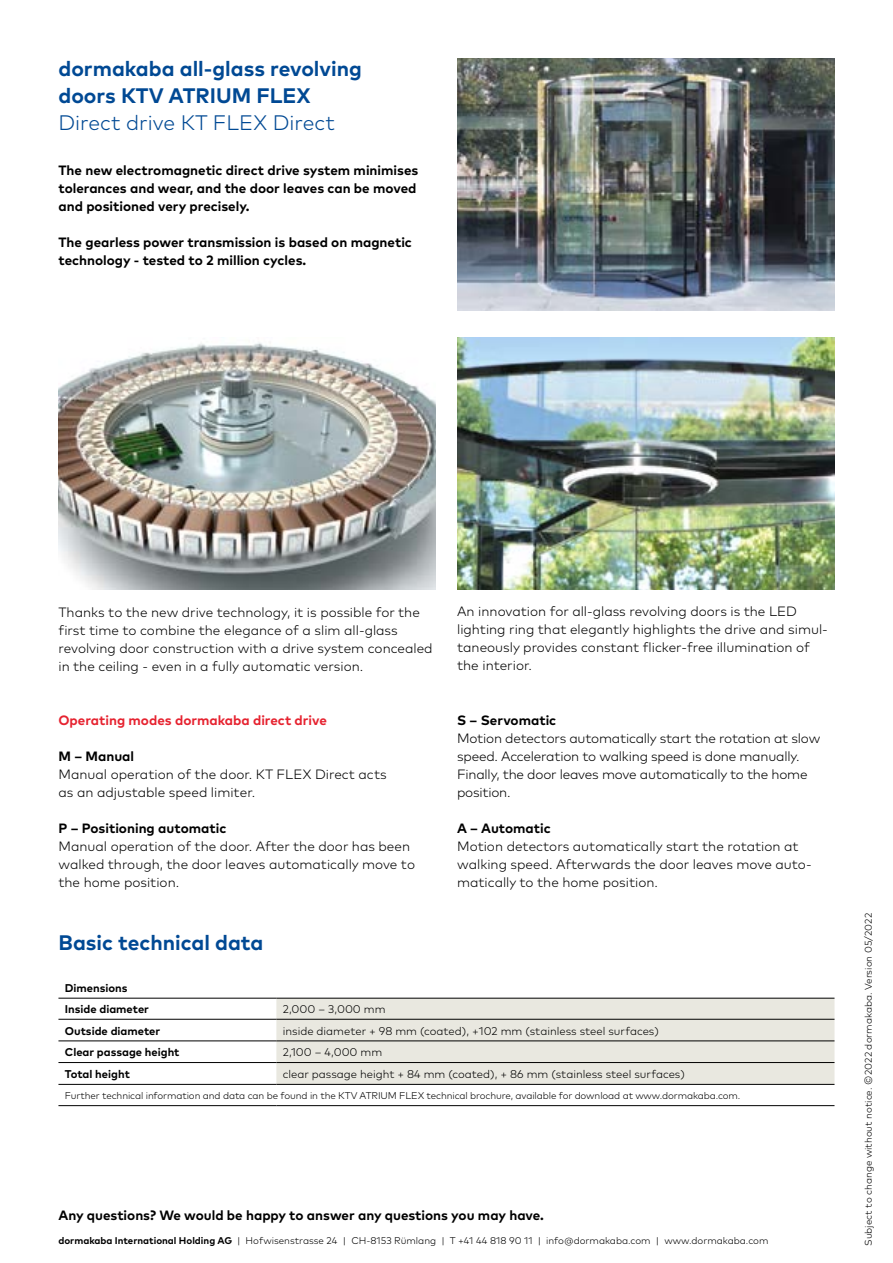
<style>
.page{position:relative;width:893px;height:1263px;background:#fff}
.page>*{position:absolute;margin:0;border:0;box-sizing:border-box;transform-origin:0 0}
.t1{font:700 21px/27px "Mark Pro";color:#004994}
.t2{font:300 21px "Mark Pro";color:#004994}
.t3{font:300 13.5px/18px "Mark Pro";color:#000}
.t4{font:700 13.5px/18px "Mark Pro";color:#000}
.t5{font:700 13.5px "Mark Pro";color:#e62330}
.t6{font:300 11.25px "Mark Pro";color:#000}
.t7{font:700 11.25px/21.1px "Mark Pro";color:#000}
.t8{font:300 9.75px "Mark Pro";letter-spacing:-.01em;color:#000}
.s1{font-weight:700}
</style>
<div class="page">
<div style="left:276px;top:999px;width:558px;height:85px;background:#e9e8e0"></div>
<hr style="left:58px;top:1084px;width:218px;height:1px;background:#000">
<hr style="left:276px;top:1084px;width:558px;height:1px;background:#000">
<hr style="left:58px;top:1041px;width:218px;height:1px;background:#000">
<hr style="left:276px;top:1041px;width:558px;height:1px;background:#000">
<hr style="left:58px;top:1019px;width:218px;height:1px;background:#000">
<hr style="left:276px;top:1019px;width:558px;height:1px;background:#000">
<hr style="left:58px;top:998px;width:218px;height:1px;background:#000">
<hr style="left:276px;top:998px;width:558px;height:1px;background:#000">
<hr style="left:58px;top:1105px;width:218px;height:1px;background:#000">
<hr style="left:276px;top:1105px;width:558px;height:1px;background:#000">
<hr style="left:58px;top:1062px;width:218px;height:1px;background:#000">
<hr style="left:276px;top:1062px;width:558px;height:1px;background:#000">
<img style="left:457px;top:58px;width:377px;height:252px">
<img style="left:457px;top:337px;width:377px;height:252px">
<img style="left:58px;top:342px;width:378px;height:247px">
<h1 class="t1" style="left:58px;top:54px;width:305px">dormakaba all-glass revolving doors KTV ATRIUM FLEX</h1>
<h1 class="t2" style="left:58px;top:107px;width:278px">Direct drive KT FLEX Direct</h1>
<p class="t4" style="left:58px;top:160px;width:361px">The new electromagnetic direct drive system minimises tolerances and wear, and the door leaves can be moved and positioned very precisely.</p>
<p class="t4" style="left:58px;top:232px;width:355px">The gearless power transmission is based on magnetic technology - tested to 2 million cycles.</p>
<p class="t3" style="left:58px;top:602px;width:376px">Thanks to the new drive technology, it is possible for the first time to combine the elegance of a slim all-glass revolving door construction with a drive system concealed in the ceiling - even in a fully automatic version.</p>
<p class="t5" style="left:58px;top:709px;width:270px">Operating modes dormakaba direct drive</p>
<p class="t4" style="left:58px;top:746px;width:77px">M – Manual</p>
<p class="t3" style="left:58px;top:764px;width:330px">Manual operation of the door. KT FLEX Direct acts as an adjustable speed limiter.</p>
<p class="t4" style="left:58px;top:818px;width:169px">P – Positioning automatic</p>
<p class="t3" style="left:58px;top:836px;width:358px">Manual operation of the door. After the door has been walked through, the door leaves automatically move to the home position.</p>
<h1 class="t1" style="left:58px;top:927px;width:207px">Basic technical data</h1>
<p class="t7" style="left:65px;top:976px;width:86px">Dimensions<br>Inside diameter</p>
<p class="t6" style="left:283px;top:1000px;width:104px">2,000 – 3,000 mm</p>
<p class="t3" style="left:457px;top:602px;width:372px">An innovation for all-glass revolving doors is the LED lighting ring that elegantly highlights the drive and simul&shy;taneously provides constant flicker-free illumination of the interior.</p>
<p class="t4" style="left:457px;top:710px;width:101px">S – Servomatic</p>
<p class="t3" style="left:457px;top:728px;width:365px">Motion detectors automatically start the rotation at slow speed. Acceleration to walking speed is done manually.<br>Finally, the door leaves move automatically to the home position.</p>
<p class="t4" style="left:457px;top:818px;width:95px">A – Automatic</p>
<p class="t3" style="left:457px;top:836px;width:356px">Motion detectors automatically start the rotation at walking speed. Afterwards the door leaves move auto&shy;matically to the home position.</p>
<p class="t7" style="left:65px;top:1019px;width:97px">Outside diameter</p>
<p class="t6" style="left:283px;top:1022px;width:378px">inside diameter + 98 mm (coated), +102 mm (stainless steel surfaces)</p>
<p class="t7" style="left:65px;top:1041px;width:116px">Clear passage height</p>
<p class="t6" style="left:283px;top:1044px;width:101px">2,100 – 4,000 mm</p>
<p class="t7" style="left:65px;top:1062px;width:67px">Total height</p>
<p class="t6" style="left:283px;top:1065px;width:404px">clear passage height + 84 mm (coated), + 86 mm (stainless steel surfaces)</p>
<p class="t8" style="left:65px;top:1088px;width:677px">Further technical information and data can be found in the KTV ATRIUM FLEX technical brochure, available for download at www.dormakaba.com.</p>
<p class="t4" style="left:58px;top:1205px;width:487px">Any questions? We would be happy to answer any questions you may have.</p>
<p class="t8" style="left:58px;top:1233px;width:712px"><span class="s1">dormakaba International Holding AG</span> | Hofwisenstrasse 24 | CH-8153 Rümlang | T +41 44 818 90 11 | info@dormakaba.com | www.dormakaba.com</p>
<p class="t8" style="left:861px;top:1246px;width:334px;rotate:-90deg">Subject to change without notice. © 2022 dormakaba. Version 05/2022</p>
</div>
